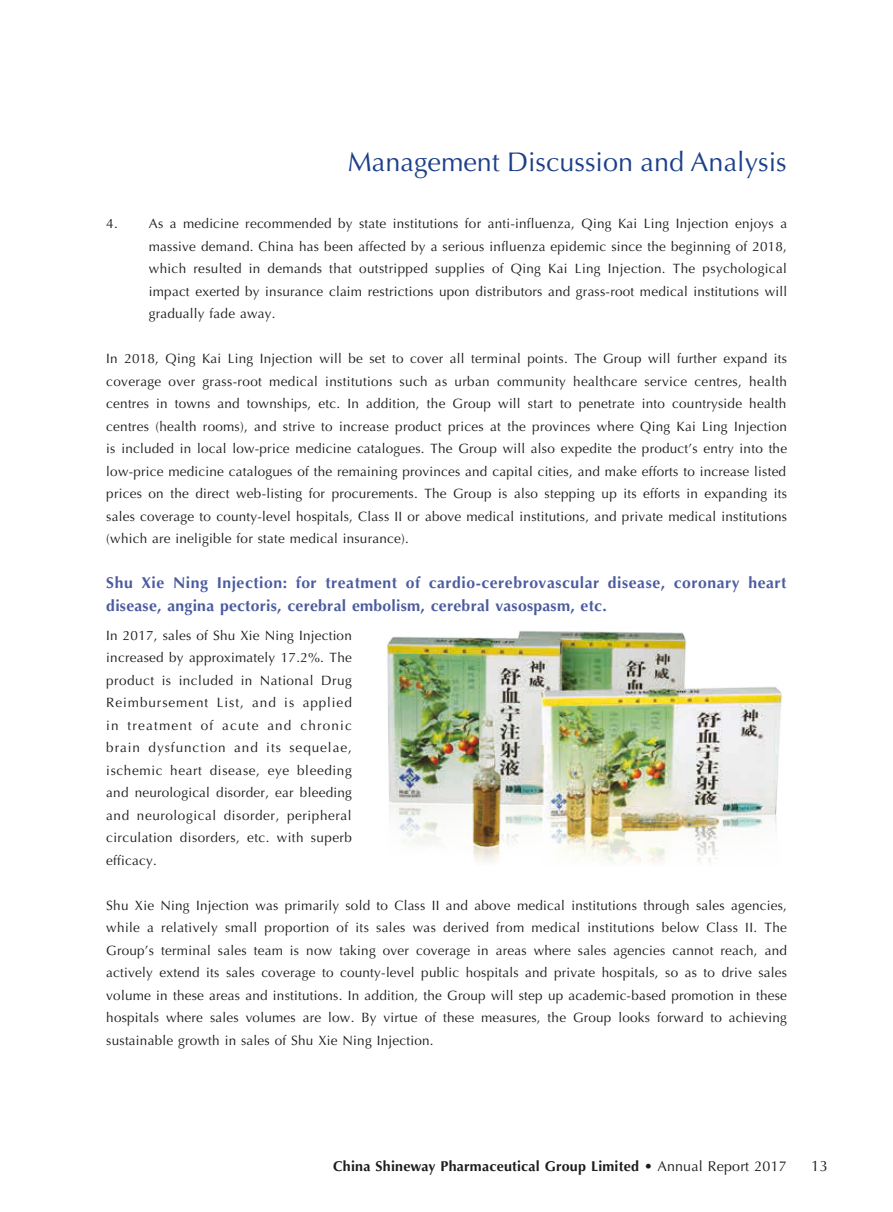
<style>
.page{position:relative;width:893px;height:1212px;background:#fff}
.page>*{position:absolute;margin:0;border:0;box-sizing:border-box;transform-origin:0 0}
.t1{font:27px "Optima LT Std";color:#1c3f89}
.t2{font:700 15.75px/22.5px "Optima LT Std";letter-spacing:.035em;color:#4b5c9f}
.t3{font:15px "Optima LT Std";color:#1c1c1b}
.t4{font:700 14.25px "Optima LT Std";letter-spacing:.015em;color:#1c1c1b}
.t5{font:13.5px/22.5px "Optima LT Std";letter-spacing:.015em;color:#1c1c1b;text-align:justify}
.s1{font-weight:400}
</style>
<div class="page">
<img style="left:387px;top:631px;width:395px;height:231px">
<h1 class="t1" style="left:348px;top:146px;width:440px">Management Discussion and Analysis</h1>
<p class="t5" style="left:149px;top:212px;width:640px;text-indent:-43px">4. As a medicine recommended by state institutions for anti-influenza, Qing Kai Ling Injection enjoys a massive demand. China has been affected by a serious influenza epidemic since the beginning of 2018, which resulted in demands that outstripped supplies of Qing Kai Ling Injection. The psychological impact exerted by insurance claim restrictions upon distributors and grass-root medical institutions will gradually fade away.</p>
<p class="t5" style="left:106px;top:347px;width:682px">In 2018, Qing Kai Ling Injection will be set to cover all terminal points. The Group will further expand its coverage over grass-root medical institutions such as urban community healthcare service centres, health centres in towns and townships, etc. In addition, the Group will start to penetrate into countryside health centres (health rooms), and strive to increase product prices at the provinces where Qing Kai Ling Injection is included in local low-price medicine catalogues. The Group will also expedite the product’s entry into the low-price medicine catalogues of the remaining provinces and capital cities, and make efforts to increase listed prices on the direct web-listing for procurements. The Group is also stepping up its efforts in expanding its sales coverage to county-level hospitals, Class II or above medical institutions, and private medical institutions (which are ineligible for state medical insurance).</p>
<p class="t2" style="left:106px;top:572px;width:682px">Shu Xie Ning Injection: for treatment of cardio-cerebrovascular disease, coronary heart disease, angina pectoris, cerebral embolism, cerebral vasospasm, etc.</p>
<p class="t5" style="left:106px;top:624px;width:247px">In 2017, sales of Shu Xie Ning Injection increased by approximately 17.2%. The product is included in National Drug Reimbursement List, and is applied in treatment of acute and chronic brain dysfunction and its sequelae, ischemic heart disease, eye bleeding and neurological disorder, ear bleeding and neurological disorder, peripheral circulation disorders, etc. with superb efficacy.</p>
<p class="t5" style="left:106px;top:894px;width:682px">Shu Xie Ning Injection was primarily sold to Class II and above medical institutions through sales agencies, while a relatively small proportion of its sales was derived from medical institutions below Class II. The Group’s terminal sales team is now taking over coverage in areas where sales agencies cannot reach, and actively extend its sales coverage to county-level public hospitals and private hospitals, so as to drive sales volume in these areas and institutions. In addition, the Group will step up academic-based promotion in these hospitals where sales volumes are low. By virtue of these measures, the Group looks forward to achieving sustainable growth in sales of Shu Xie Ning Injection.</p>
<p class="t4" style="left:333px;top:1158px;width:455px">China Shineway Pharmaceutical Group Limited <span class="s1">• Annual Report 2017</span></p>
<p class="t3" style="left:811px;top:1157px;width:18px">13</p>
</div>
